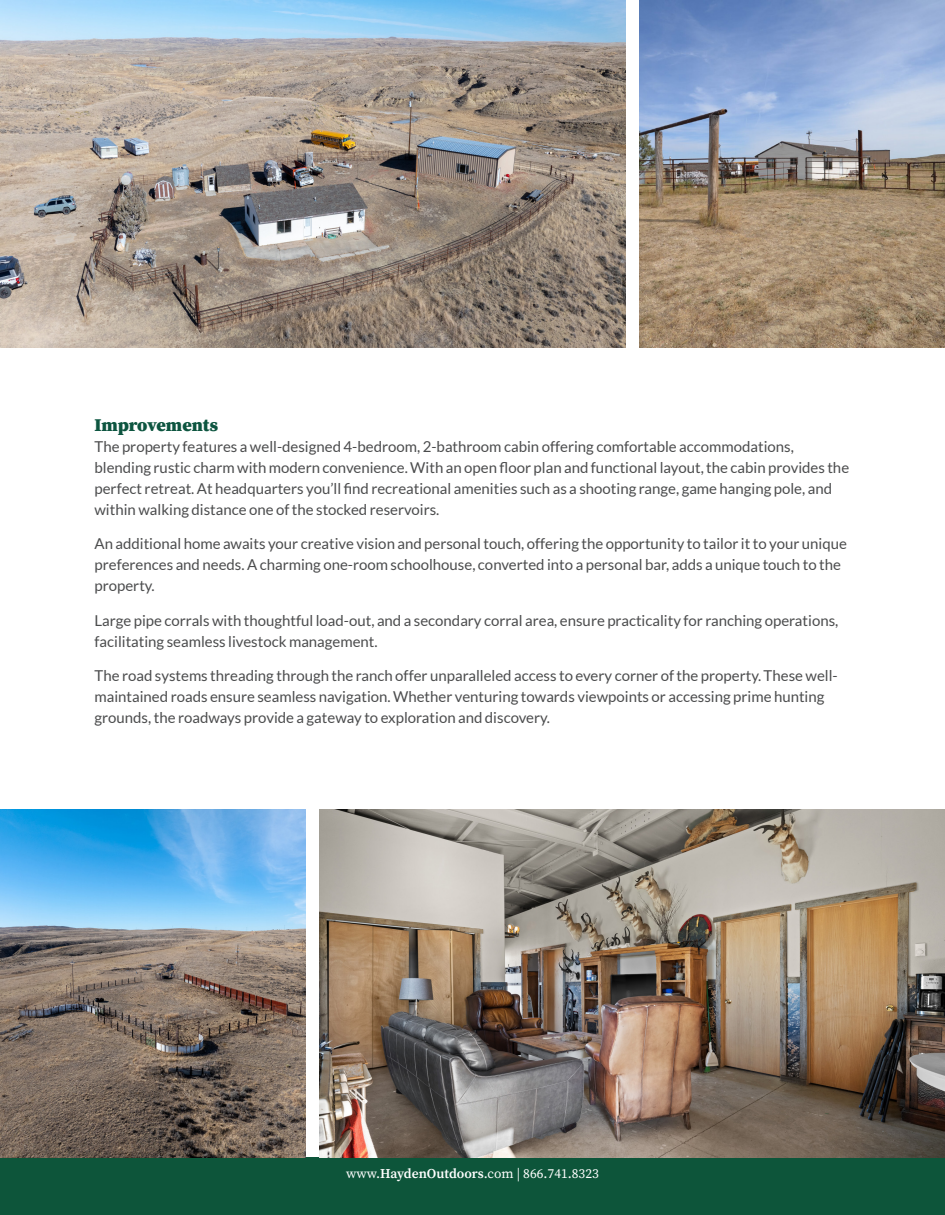
<style>
.page{position:relative;width:945px;height:1215px;background:#fff}
.page>*{position:absolute;margin:0;border:0;box-sizing:border-box;transform-origin:0 0}
.t1{font:900 18px "Source Serif Pro";color:#0d5540}
.Description_Paragraph{font:15px/21px "Lato";color:#4b4c4d}
.t2{font:13.5px "Source Serif Pro";color:#fff}
.s1{font-weight:600}
</style>
<div class="page">
<div style="left:0;top:1158px;width:945px;height:57px;background:#0d553a"></div>
<img style="left:639px;top:0;width:306px;height:348px">
<img style="left:0;top:0;width:626px;height:348px">
<img style="left:320px;top:810px;width:625px;height:348px">
<img style="left:0;top:810px;width:306px;height:348px">
<p class="t1" style="left:94px;top:412px;width:125px">Improvements</p>
<p class="Description_Paragraph" style="left:94px;top:436px;width:756px">The property features a well-designed 4-bedroom, 2-bathroom cabin offering comfortable accommodations, blending rustic charm with modern convenience. With an open floor plan and functional layout, the cabin provides the perfect retreat. At headquarters you’ll find recreational amenities such as a shooting range, game hanging pole, and within walking distance one of the stocked reservoirs.</p>
<p class="Description_Paragraph" style="left:94px;top:533px;width:754px">An additional home awaits your creative vision and personal touch, offering the opportunity to tailor it to your unique preferences and needs. A charming one-room schoolhouse, converted into a personal bar, adds a unique touch to the property.</p>
<p class="Description_Paragraph" style="left:94px;top:610px;width:745px">Large pipe corrals with thoughtful load-out, and a secondary corral area, ensure practicality for ranching operations, facilitating seamless livestock management.</p>
<p class="Description_Paragraph" style="left:94px;top:665px;width:745px">The road systems threading through the ranch offer unparalleled access to every corner of the property. These well&shy;maintained roads ensure seamless navigation. Whether venturing towards viewpoints or accessing prime hunting grounds, the roadways provide a gateway to exploration and discovery.</p>
<p class="t2" style="left:346px;top:1164px;width:254px">www.<span class="s1">HaydenOutdoors</span>.com | 866.741.8323</p>
</div>
